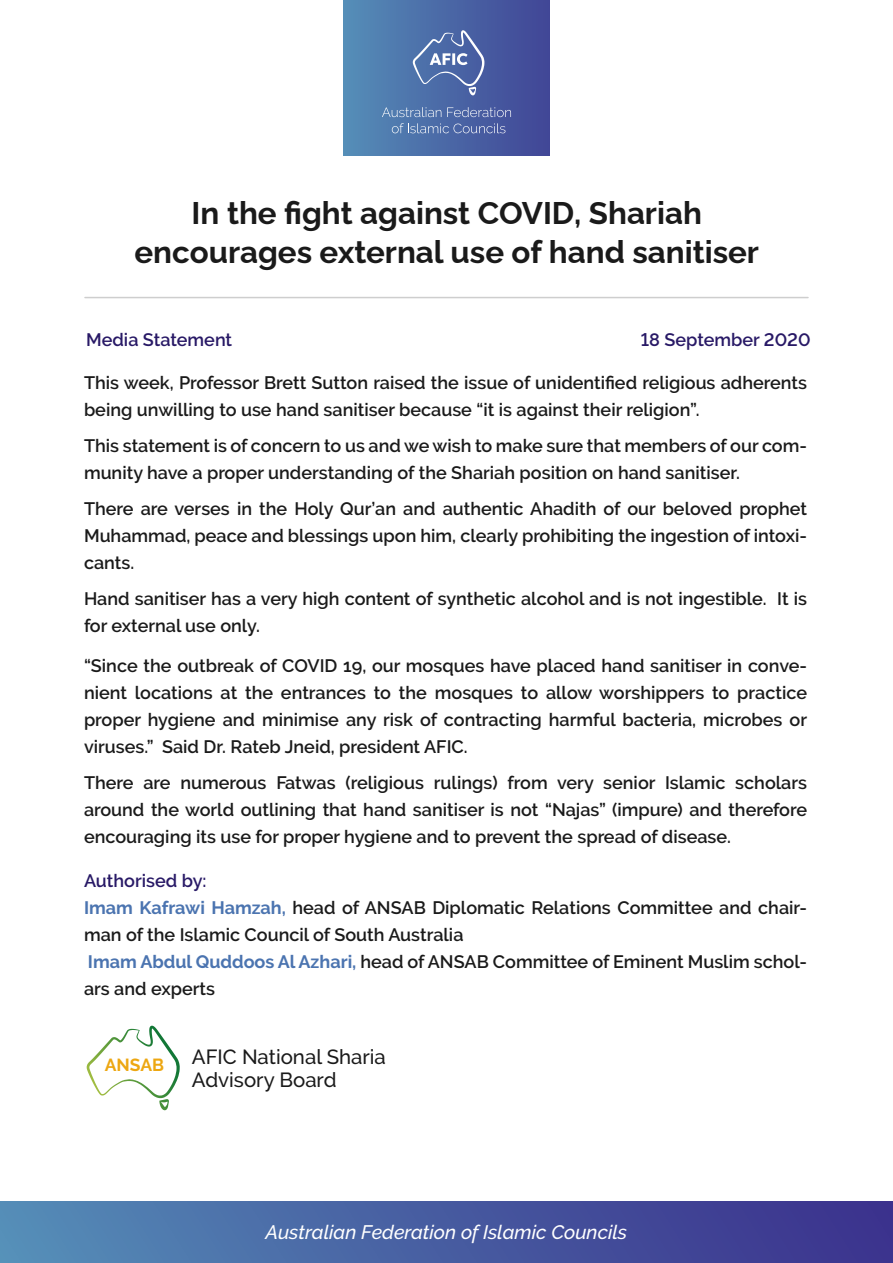
<style>
.page{position:relative;width:893px;height:1263px;background:#fff}
.page>*{position:absolute;margin:0;border:0;box-sizing:border-box;transform-origin:0 0}
.t1{font:700 31.35px/39.3px "Rawline";color:#1a1a1a;text-align:center}
.t2{font:500 20.4px/23.1px "Raleway";color:#1a1a1a}
.t3{font:italic 500 19.5px "Raleway";color:#fff}
.t4{font:600 18px/27px "Raleway";color:#1a1a1a}
.t5{font:600 18px "Raleway";color:#281966}
.t6{font:700 17.55px "Raleway";color:#eda712}
.s1{color:#281966}
.s2{font-weight:700;color:#4b74b0}
</style>
<div class="page">
<div style="left:344px;top:0;width:205px;height:156px;background:linear-gradient(to right,#558db7,#414596)"></div>
<svg style="left:413px;top:30px;width:71px;height:65px;background:#637cb2"></svg>
<svg style="left:382px;top:107px;width:59px;height:10px"></svg>
<svg style="left:447px;top:107px;width:64px;height:10px"></svg>
<svg style="left:392px;top:123px;width:113px;height:10px"></svg>
<div style="left:0;top:1201px;width:893px;height:62px;background:linear-gradient(to right,#558cb7,#3a2e8b)"></div>
<hr style="left:85px;top:297px;width:723px;height:1px;background:#cecece">
<svg style="left:87px;top:1026px;width:93px;height:72px"></svg>
<h1 class="t1" style="left:135px;top:190px;width:626px">In the fight against COVID, Shariah encourages external use of hand sanitiser</h1>
<p class="t5" style="left:86px;top:329px;width:147px">Media Statement</p>
<p class="t5" style="left:641px;top:329px;width:171px">18 September 2020</p>
<p class="t4" style="left:84px;top:370px;width:725px">This week, Professor Brett Sutton raised the issue of unidentified religious adherents being unwilling to use hand sanitiser because “it is against their religion”.</p>
<p class="t4" style="left:84px;top:433px;width:725px">This statement is of concern to us and we wish to make sure that members of our com&shy;munity have a proper understanding of the Shariah position on hand sanitiser.</p>
<p class="t4" style="left:84px;top:496px;width:725px;text-align:justify">There are verses in the Holy Qur’an and authentic Ahadith of our beloved prophet Muhammad, peace and blessings upon him, clearly prohibiting the ingestion of intoxi&shy;cants.</p>
<p class="t4" style="left:84px;top:586px;width:725px">Hand sanitiser has a very high content of synthetic alcohol and is not ingestible. It is for external use only.</p>
<p class="t4" style="left:84px;top:652px;width:725px;text-align:justify">“Since the outbreak of COVID 19, our mosques have placed hand sanitiser in conve&shy;nient locations at the entrances to the mosques to allow worshippers to practice proper hygiene and minimise any risk of contracting harmful bacteria, microbes or viruses.” Said Dr. Rateb Jneid, president AFIC.</p>
<p class="t4" style="left:84px;top:769px;width:725px;text-align:justify">There are numerous Fatwas (religious rulings) from very senior Islamic scholars around the world outlining that hand sanitiser is not “Najas” (impure) and therefore encouraging its use for proper hygiene and to prevent the spread of disease.</p>
<p class="t4" style="left:84px;top:867px;width:725px"><span class="s1">Authorised by:<br></span><span class="s2">Imam Kafrawi Hamzah,</span> head of ANSAB Diplomatic Relations Committee and chair&shy;man of the Islamic Council of South Australia<br><span class="s2">Imam Abdul Quddoos Al Azhari,</span> head of ANSAB Committee of Eminent Muslim schol&shy;ars and experts</p>
<p class="t6" style="left:105px;top:1055px;width:61px">ANSAB</p>
<p class="t2" style="left:192px;top:1045px;width:195px">AFIC National Sharia<br>Advisory Board</p>
<p class="t3" style="left:266px;top:1220px;width:363px">Australian Federation of Islamic Councils</p>
</div>
